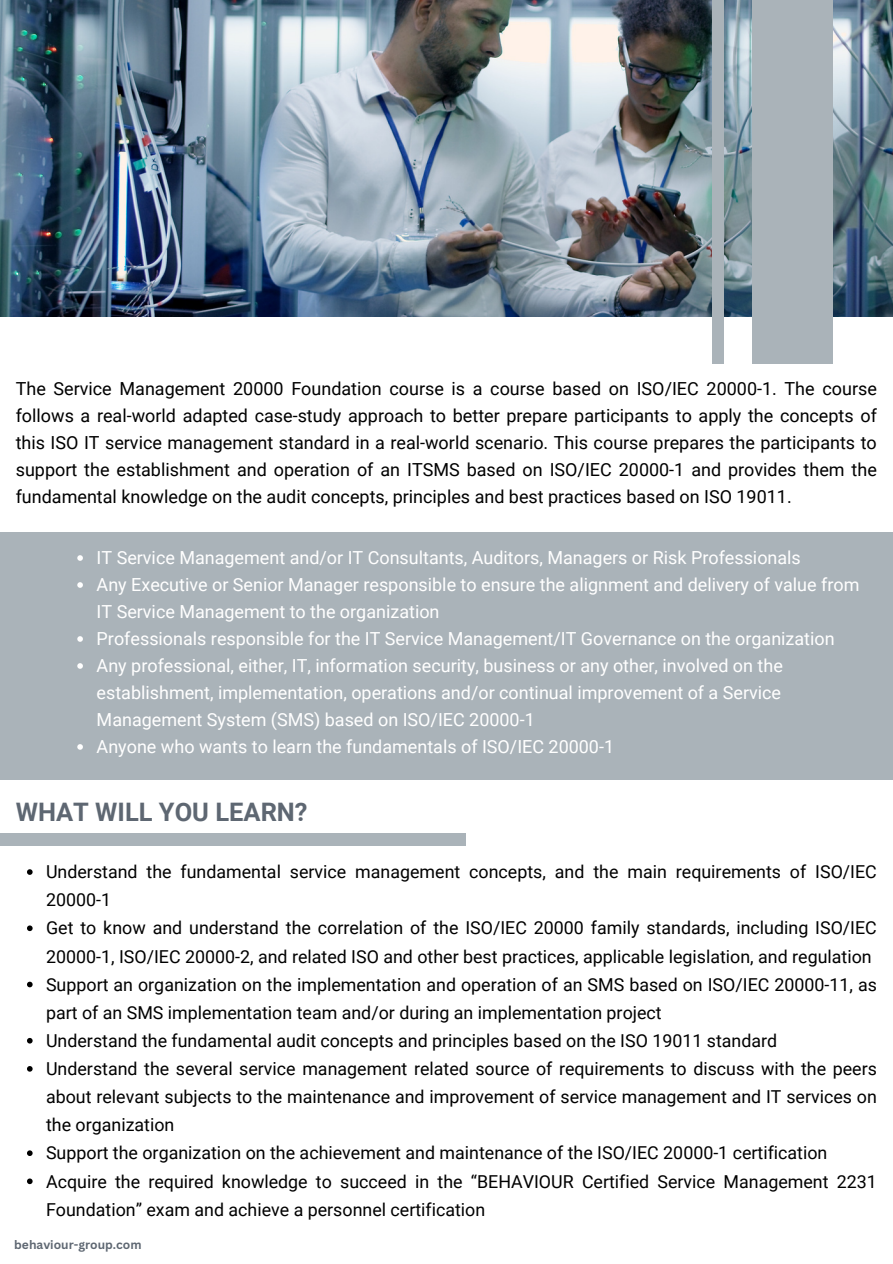
<style>
.page{position:relative;width:893px;height:1264px;background:#fff}
.page>*{position:absolute;margin:0;border:0;box-sizing:border-box;transform-origin:0 0}
.t1{font:700 25.5px "Roboto";color:#5e6772}
.t2{font:18px/27px "Roboto";color:#fff}
.t3{font:18px/27px "Roboto";color:#000;text-align:justify}
.t4{font:17.85px/28px "Roboto";color:#000}
.t5{font:700 12px "Canva Sans";color:#5e6772}
</style>
<div class="page">
<img style="left:0;top:0;width:892px;height:316px">
<div style="left:752px;top:0;width:81px;height:363px;background:#aab3b9"></div>
<div style="left:711px;top:0;width:12px;height:363px;background:#aab3b9"></div>
<div style="left:0;top:532px;width:892px;height:247px;background:#aab3b9"></div>
<svg style="left:77px;top:555px;width:6px;height:6px"></svg>
<svg style="left:77px;top:582px;width:6px;height:6px"></svg>
<svg style="left:77px;top:636px;width:6px;height:5px"></svg>
<svg style="left:77px;top:663px;width:6px;height:5px"></svg>
<svg style="left:77px;top:744px;width:6px;height:5px"></svg>
<svg style="left:27px;top:869px;width:6px;height:5px"></svg>
<svg style="left:27px;top:925px;width:6px;height:6px"></svg>
<svg style="left:27px;top:981px;width:6px;height:6px"></svg>
<svg style="left:27px;top:1037px;width:6px;height:6px"></svg>
<svg style="left:27px;top:1066px;width:6px;height:5px"></svg>
<svg style="left:27px;top:1150px;width:6px;height:5px"></svg>
<svg style="left:27px;top:1178px;width:6px;height:6px"></svg>
<div style="left:0;top:833px;width:466px;height:13px;background:#aab3b9"></div>
<p class="t3" style="left:16px;top:375px;width:862px">The Service Management 20000 Foundation course is a course based on ISO/IEC 20000-1. The course follows a real-world adapted case-study approach to better prepare participants to apply the concepts of this ISO IT service management standard in a real-world scenario. This course prepares the participants to support the establishment and operation of an ITSMS based on ISO/IEC 20000-1 and provides them the fundamental knowledge on the audit concepts, principles and best practices based on ISO 19011.</p>
<p class="t2" style="left:97px;top:544px;width:705px">IT Service Management and/or IT Consultants, Auditors, Managers or Risk Professionals</p>
<p class="t2" style="left:97px;top:571px;width:764px">Any Executive or Senior Manager responsible to ensure the alignment and delivery of value from<br>IT Service Management to the organization</p>
<p class="t2" style="left:97px;top:625px;width:739px">Professionals responsible for the IT Service Management/IT Governance on the organization</p>
<p class="t2" style="left:97px;top:652px;width:687px;text-align:justify">Any professional, either, IT, information security, business or any other, involved on the establishment, implementation, operations and/or continual improvement of a Service Management System (SMS) based on ISO/IEC 20000-1</p>
<p class="t2" style="left:97px;top:733px;width:519px">Anyone who wants to learn the fundamentals of ISO/IEC 20000-1</p>
<p class="t1" style="left:16px;top:797px;width:293px">WHAT WILL YOU LEARN?</p>
<p class="t4" style="left:46px;top:858px;width:832px">Understand the fundamental service management concepts, and the main requirements of ISO/IEC<br>20000-1</p>
<p class="t4" style="left:46px;top:914px;width:832px">Get to know and understand the correlation of the ISO/IEC 20000 family standards, including ISO/IEC<br>20000-1, ISO/IEC 20000-2, and related ISO and other best practices, applicable legislation, and regulation</p>
<p class="t4" style="left:46px;top:970px;width:832px">Support an organization on the implementation and operation of an SMS based on ISO/IEC 20000-11, as part of an SMS implementation team and/or during an implementation project</p>
<p class="t4" style="left:46px;top:1026px;width:732px">Understand the fundamental audit concepts and principles based on the ISO 19011 standard</p>
<p class="t4" style="left:46px;top:1054px;width:832px;text-align:justify">Understand the several service management related source of requirements to discuss with the peers about relevant subjects to the maintenance and improvement of service management and IT services on the organization</p>
<p class="t4" style="left:46px;top:1139px;width:782px">Support the organization on the achievement and maintenance of the ISO/IEC 20000-1 certification</p>
<p class="t4" style="left:46px;top:1167px;width:832px">Acquire the required knowledge to succeed in the “BEHAVIOUR Certified Service Management 2231<br>Foundation” exam and achieve a personnel certification</p>
<p class="t5" style="left:14px;top:1235px;width:129px">behaviour-group.com</p>
</div>
